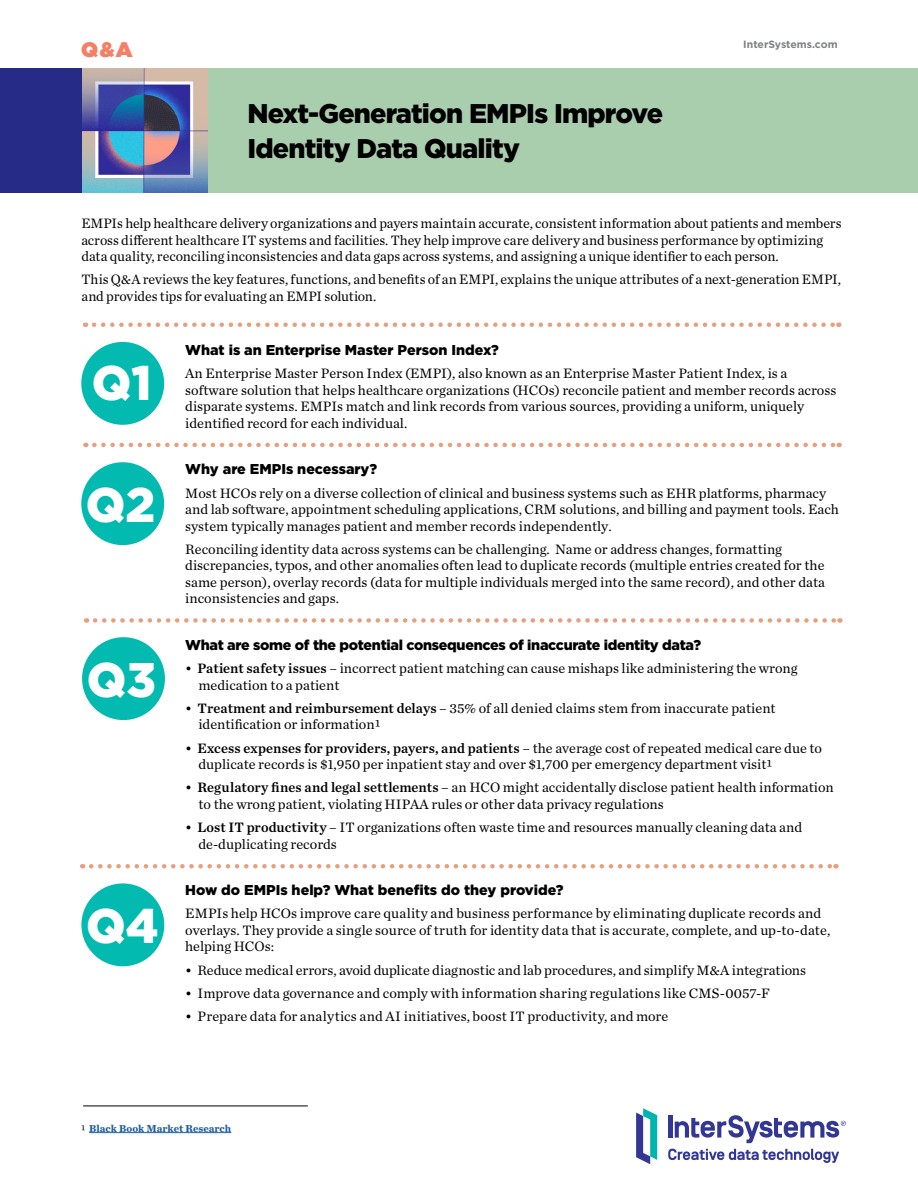
<style>
.page{position:relative;width:918px;height:1188px;background:#fff}
.page>*{position:absolute;margin:0;border:0;box-sizing:border-box;transform-origin:0 0}
.t1{font:900 48.6px "Gotham";color:#fff}
.t2{font:900 27px/34.5px "Gotham";letter-spacing:-.03em;color:#000}
.t3{font:900 21px "Gotham";color:#f38066}
.t4{font:14.25px/16.5px "Chronicle Text G1";color:#000}
.t5{font:900 14.25px "Gotham";letter-spacing:-.01em;color:#000}
.t6{font:14.25px "Chronicle Text G1 Semi";color:#000}
.t7{font:700 10.5px "Chronicle Text G2";color:#215e9e}
.t8{font:700 10.5px "Gotham";color:#808285}
.s1{font-family:"Chronicle Text G1 Semi"}
.s2{font-family:"Chronicle Text G1"}
.s3{font-family:"Chronicle Text G1";font-weight:400;color:#000}
</style>
<div class="page">
<div style="left:0;top:68px;width:918px;height:125px;background:#a9cead"></div>
<hr style="left:668px;top:1115px;width:4px;height:23px;background:#323795">
<svg style="left:675px;top:1115px;width:171px;height:28px"></svg>
<svg style="left:636px;top:1108px;width:21px;height:56px"></svg>
<svg style="left:668px;top:1149px;width:171px;height:14px"></svg>
<div style="left:0;top:68px;width:85px;height:125px;background:#252b86"></div>
<div style="left:81px;top:462px;width:83px;height:83px;background:#02bab0;border-radius:50%"></div>
<div style="left:81px;top:342px;width:83px;height:83px;background:#02bab0;border-radius:50%"></div>
<svg style="left:94px;top:323px;width:745px;height:4px"></svg>
<svg style="left:94px;top:443px;width:746px;height:4px"></svg>
<div style="left:82px;top:637px;width:83px;height:83px;background:#02bab0;border-radius:50%"></div>
<svg style="left:95px;top:618px;width:745px;height:5px"></svg>
<div style="left:81px;top:883px;width:83px;height:83px;background:#02bab0;border-radius:50%"></div>
<svg style="left:91px;top:864px;width:745px;height:5px"></svg>
<img style="left:82px;top:68px;width:125px;height:125px">
<hr style="left:89px;top:1132px;width:142px;height:1px;background:#215e9e">
<hr style="left:83px;top:1106px;width:225px;height:1px;background:#000">
<h3 class="t3" style="left:81px;top:34px;width:53px">Q&amp;A</h3>
<h2 class="t2" style="left:247px;top:96px;width:417px">Next-Generation EMPIs Improve<br>Identity Data Quality</h2>
<p class="t8" style="left:743px;top:37px;width:96px">InterSystems.com</p>
<p class="t4" style="left:81px;top:214px;width:762px">EMPIs help healthcare delivery organizations and payers maintain accurate, consistent information about patients and members across different healthcare IT systems and facilities. They help improve care delivery and business performance by optimizing data quality, reconciling inconsistencies and data gaps across systems, and assigning a unique identifier to each person.</p>
<p class="t4" style="left:81px;top:271px;width:761px">This Q&amp;A reviews the key features, functions, and benefits of an EMPI, explains the unique attributes of a next-generation EMPI, and provides tips for evaluating an EMPI solution.</p>
<h1 class="t1" style="left:92px;top:349px;width:61px">Q1</h1>
<h1 class="t1" style="left:86px;top:471px;width:71px">Q2</h1>
<h1 class="t1" style="left:87px;top:646px;width:71px">Q3</h1>
<h1 class="t1" style="left:86px;top:892px;width:74px">Q4</h1>
<p class="t5" style="left:185px;top:340px;width:315px">What is an Enterprise Master Person Index?</p>
<p class="t4" style="left:185px;top:365px;width:653px">An Enterprise Master Person Index (EMPI), also known as an Enterprise Master Patient Index, is a software solution that helps healthcare organizations (HCOs) reconcile patient and member records across disparate systems. EMPIs match and link records from various sources, providing a uniform, uniquely identified record for each individual.</p>
<p class="t5" style="left:185px;top:460px;width:193px">Why are EMPIs necessary?</p>
<p class="t4" style="left:185px;top:484px;width:655px">Most HCOs rely on a diverse collection of clinical and business systems such as EHR platforms, pharmacy and lab software, appointment scheduling applications, CRM solutions, and billing and payment tools. Each system typically manages patient and member records independently.</p>
<p class="t4" style="left:185px;top:540px;width:641px">Reconciling identity data across systems can be challenging. Name or address changes, formatting discrepancies, typos, and other anomalies often lead to duplicate records (multiple entries created for the same person), overlay records (data for multiple individuals merged into the same record), and other data inconsistencies and gaps.</p>
<p class="t5" style="left:185px;top:635px;width:517px">What are some of the potential consequences of inaccurate identity data?</p>
<p class="t4" style="left:198px;top:659px;width:601px;text-indent:-13px">• <span class="s1">Patient safety issues</span> – incorrect patient matching can cause mishaps like administering the wrong medication to a patient</p>
<p class="t4" style="left:198px;top:699px;width:579px;text-indent:-13px">• <span class="s1">Treatment and reimbursement delays</span> – 35% of all denied claims stem from inaccurate patient identification or information1</p>
<p class="t6" style="left:185px;top:737px;width:638px"><span class="s2">•</span> Excess expenses for providers, payers, and patients <span class="s2">– the average cost of repeated medical care due to</span></p>
<p class="t4" style="left:198px;top:755px;width:575px">duplicate records is $1,950 per inpatient stay and over $1,700 per emergency department visit1</p>
<p class="t4" style="left:198px;top:779px;width:637px;text-indent:-13px">• <span class="s1">Regulatory fines and legal settlements</span> – an HCO might accidentally disclose patient health information to the wrong patient, violating HIPAA rules or other data privacy regulations</p>
<p class="t4" style="left:198px;top:818px;width:605px;text-indent:-13px">• <span class="s1">Lost IT productivity</span> – IT organizations often waste time and resources manually cleaning data and de-duplicating records</p>
<p class="t5" style="left:185px;top:880px;width:380px">How do EMPIs help? What benefits do they provide?</p>
<p class="t4" style="left:185px;top:905px;width:647px">EMPIs help HCOs improve care quality and business performance by eliminating duplicate records and overlays. They provide a single source of truth for identity data that is accurate, complete, and up-to-date, helping HCOs:</p>
<p class="t4" style="left:185px;top:961px;width:623px">• Reduce medical errors, avoid duplicate diagnostic and lab procedures, and simplify M&amp;A integrations</p>
<p class="t4" style="left:185px;top:984px;width:586px">• Improve data governance and comply with information sharing regulations like CMS-0057-F</p>
<p class="t4" style="left:185px;top:1007px;width:485px">• Prepare data for analytics and AI initiatives, boost IT productivity, and more</p>
<p class="t7" style="left:81px;top:1120px;width:152px"><span class="s3">1</span> Black Book Market Research</p>
</div>
